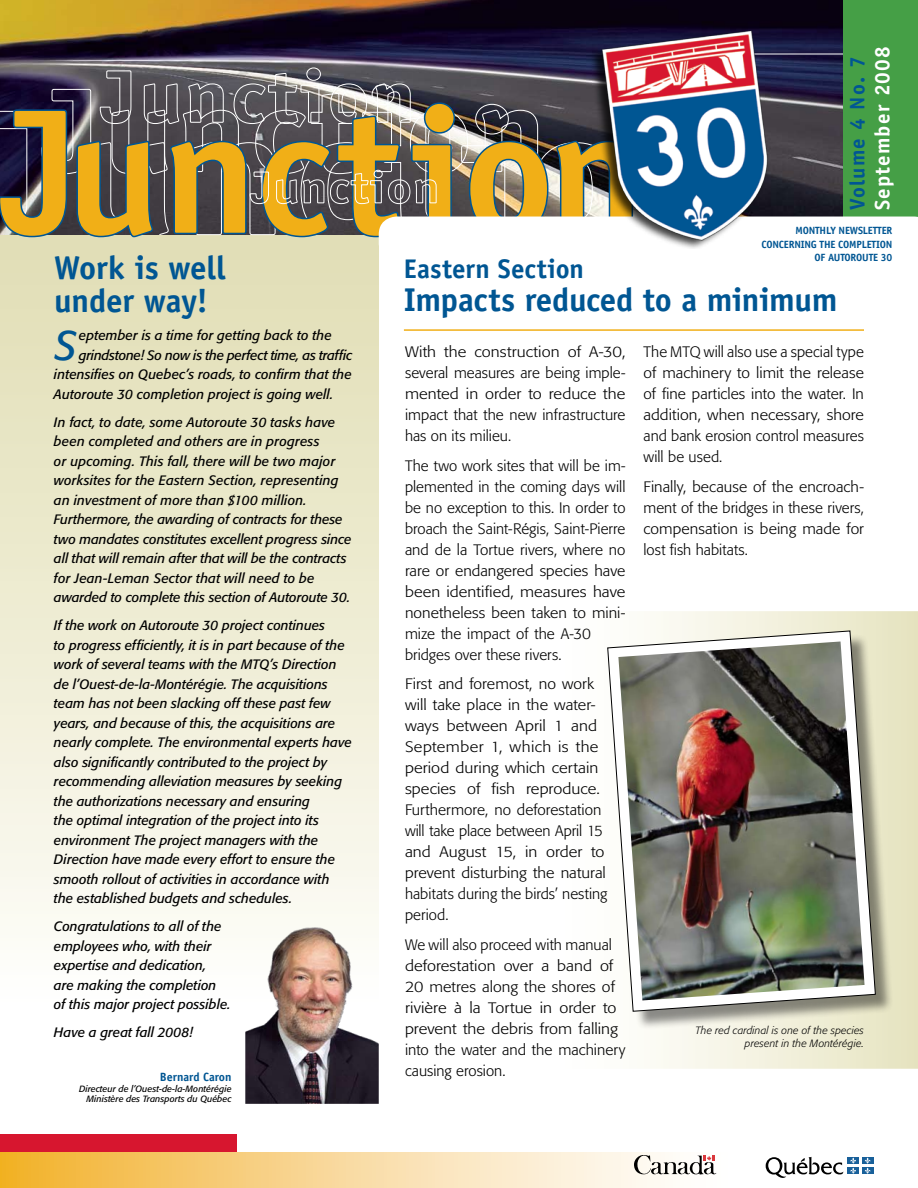
<style>
.page{position:relative;width:918px;height:1188px;background:#fff}
.page>*{position:absolute;margin:0;border:0;box-sizing:border-box;transform-origin:0 0}
.t1{font:italic 40.95px "Formata";color:#005693}
.t2{font:700 33px/33px "Officina Sans Std";letter-spacing:-.01em;color:#005693}
.t3{font:700 27px "Officina Sans Std";letter-spacing:.005em;color:#005693}
.t4{font:700 21px "Officina Sans Std";letter-spacing:.055em;color:#fff}
.t5{font:700 21px "Officina Sans Std";letter-spacing:.055em;color:#005693}
.t6{font:300 15px/21px "Formata";color:#000}
.t7{font:300 15px/21px "Formata";color:#000;scale:1.06 1}
.t8{font:300 15px/21px "Formata";color:#000;text-align:justify;scale:1.1 1}
.t9{font:300 15px/21px "Formata";color:#000;text-align:justify;scale:1.04 1}
.t10{font:italic 13.5px/19.5px "Formata";color:#000}
.t11{font:italic 13.5px "Formata";letter-spacing:-.02em;color:#000}
.t12{font:700 12px "Officina Sans Std";color:#005693}
.t13{font:italic 300 10.5px/13.5px "Formata";letter-spacing:.015em;color:#000;text-align:right}
.t14{font:700 10.5px/13.5px "Officina Sans Std";letter-spacing:-.02em;color:#005693;text-align:right}
.t15{font:italic 9px/10.5px "Formata";color:#000;text-align:right}
</style>
<div class="page">
<div style="left:0;top:232px;width:379px;height:779px;background:linear-gradient(to bottom,#e0ddb2,#fefefa)"></div>
<img style="left:0;top:0;width:844px;height:102px">
<hr style="left:708px;top:54px;width:142px;height:1px;background:#fff">
<div style="left:844px;top:0;width:74px;height:234px;background:#459f46"></div>
<svg style="left:0;top:102px;width:85px;height:136px;background:#82693c"></svg>
<svg style="left:646px;top:611px;width:272px;height:458px;background:#edebd1"></svg>
<div style="left:0;top:1134px;width:236px;height:23px;background:#d7162f"></div>
<svg style="left:0;top:1153px;width:874px;height:35px"></svg>
<svg style="left:634px;top:1152px;width:82px;height:26px"></svg>
<svg style="left:766px;top:1157px;width:78px;height:21px"></svg>
<div style="left:848px;top:1157px;width:11px;height:7px;background:#18609a"></div>
<div style="left:862px;top:1157px;width:11px;height:7px;background:#18609a"></div>
<div style="left:848px;top:1167px;width:11px;height:7px;background:#18609a"></div>
<svg style="left:850px;top:1158px;width:6px;height:16px"></svg>
<div style="left:862px;top:1167px;width:11px;height:7px;background:#18609a"></div>
<svg style="left:865px;top:1158px;width:6px;height:16px"></svg>
<svg style="left:85px;top:67px;width:833px;height:195px"></svg>
<hr style="left:404px;top:329px;width:460px;height:2px;background:#f1af17">
<img style="left:245px;top:916px;width:134px;height:188px">
<div style="left:610px;top:633px;width:283px;height:396px;background:#000;opacity:.45"></div>
<svg style="left:607px;top:631px;width:269px;height:381px"></svg>
<img style="left:618px;top:641px;width:247px;height:359px">
<img style="left:576px;top:8px;width:213px;height:244px">
<h2 class="t2" style="left:54px;top:251px;width:173px">Work is well under way!</h2>
<h1 class="t1" style="left:54px;top:321px;width:25px">S</h1>
<p class="t10" style="left:79px;top:326px;width:254px">eptember is a time for getting back to the</p>
<p class="t11" style="left:79px;top:347px;width:275px">grindstone! So now is the perfect time, as traffic</p>
<p class="t10" style="left:54px;top:365px;width:299px">intensifies on Quebec’s roads, to confirm that the</p>
<p class="t10" style="left:54px;top:384px;width:281px">Autoroute 30 completion project is going well.</p>
<p class="t10" style="left:54px;top:412px;width:299px">In fact, to date, some Autoroute 30 tasks have been completed and others are in progress<br>or upcoming. This fall, there will be two major worksites for the Eastern Section, representing an investment of more than $100 million.<br>Furthermore, the awarding of contracts for these two mandates constitutes excellent progress since all that will remain after that will be the contracts for Jean-Leman Sector that will need to be awarded to complete this section of Autoroute 30.</p>
<p class="t10" style="left:54px;top:616px;width:299px">If the work on Autoroute 30 project continues<br>to progress efficiently, it is in part because of the work of several teams with the MTQ’s Direction de l’Ouest-de-la-Montérégie. The acquisitions team has not been slacking off these past few years, and because of this, the acquisitions are nearly complete. The environmental experts have also significantly contributed to the project by recommending alleviation measures by seeking the authorizations necessary and ensuring<br>the optimal integration of the project into its environment The project managers with the Direction have made every effort to ensure the smooth rollout of activities in accordance with the established budgets and schedules.</p>
<p class="t10" style="left:54px;top:917px;width:178px">Congratulations to all of the employees who, with their expertise and dedication,<br>are making the completion of this major project possible.</p>
<p class="t10" style="left:54px;top:1023px;width:140px">Have a great fall 2008!</p>
<p class="t12" style="left:160px;top:1069px;width:73px">Bernard Caron</p>
<p class="t15" style="left:79px;top:1083px;width:154px">Directeur de l’Ouest-de-la-Montérégie<br>Ministère des Transports du Québec</p>
<h3 class="t5" style="left:844px;top:210px;width:155px;rotate:-90deg">Volume 4 No. 7</h3>
<h3 class="t4" style="left:869px;top:210px;width:165px;rotate:-90deg">September 2008</h3>
<p class="t14" style="left:761px;top:224px;width:132px">MONTHLY NEWSLETTER<br>CONCERNING THE COMPLETION<br>OF AUTOROUTE 30</p>
<h3 class="t3" style="left:404px;top:252px;width:182px">Eastern Section</h3>
<h2 class="t2" style="left:404px;top:283px;width:435px">Impacts reduced to a minimum</h2>
<p class="t8" style="left:405px;top:341px;width:202px">With the construction of A-30, several measures are being imple&shy;mented in order to reduce the impact that the new infrastructure has on its milieu.</p>
<p class="t6" style="left:405px;top:455px;width:222px">The two work sites that will be im&shy;plemented in the coming days will be no exception to this. In order to broach the Saint-Régis, Saint-Pierre and de la Tortue rivers, where no rare or endangered species have been identified, measures have nonetheless been taken to mini&shy;mize the impact of the A-30 bridges over these rivers.</p>
<p class="t7" style="left:405px;top:674px;width:192px">First and foremost, no work will take place in the water&shy;ways between April 1 and<br>September 1, which is the period during which certain species of fish reproduce.<br>Furthermore, no deforestation will take place between April 15 and August 15, in order to prevent disturbing the natural habitats during the birds’ nesting period.</p>
<p class="t6" style="left:405px;top:934px;width:222px">We will also proceed with manual deforestation over a band of<br>20 metres along the shores of rivière à la Tortue in order to prevent the debris from falling into the water and the machinery causing erosion.</p>
<p class="t6" style="left:644px;top:341px;width:222px;text-align:justify">The MTQ will also use a special type of machinery to limit the release of fine particles into the water. In addition, when necessary, shore and bank erosion control measures will be used.</p>
<p class="t9" style="left:644px;top:476px;width:214px">Finally, because of the encroach&shy;ment of the bridges in these rivers, compensation is being made for lost fish habitats.</p>
<p class="t13" style="left:695px;top:1023px;width:170px">The red cardinal is one of the species present in the Montérégie.</p>
</div>
